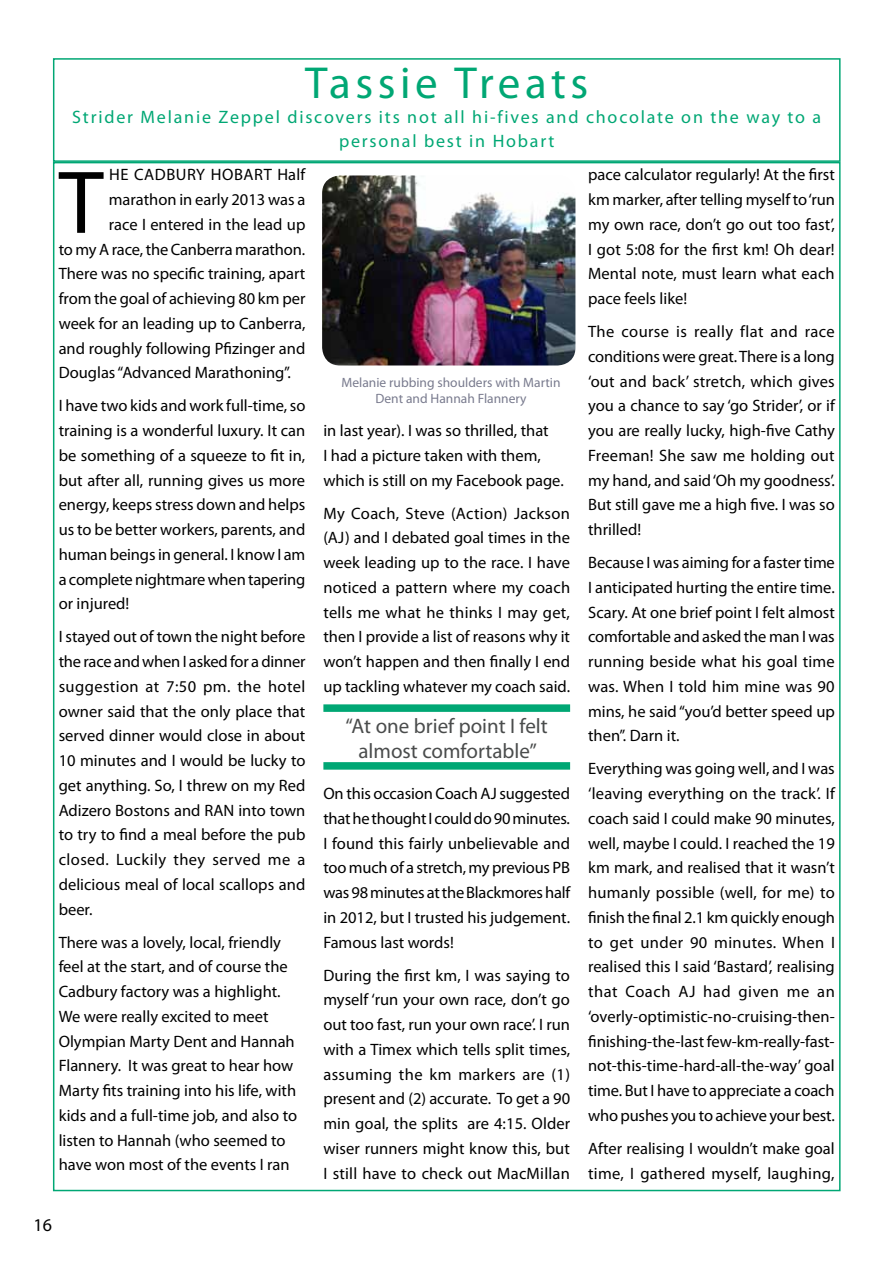
<style>
.page{position:relative;width:893px;height:1263px;background:#fff}
.page>*{position:absolute;margin:0;border:0;box-sizing:border-box;transform-origin:0 0}
.t1{font:90px "Myriad Pro";color:#000}
.t2{font:45px "Myriad Pro";letter-spacing:.1em;color:#00a774}
.t3{font:21px/24.8px "Myriad Pro";color:#4a4c4c;text-align:center}
.t4{font:18px/24.8px "Myriad Pro";letter-spacing:.1em;color:#00a774;text-align:center}
.t5{font:18px "Myriad Pro";color:#000}
.t6{font:16.5px/24.8px "Myriad Pro";color:#000;text-align:justify}
.t7{font:13.5px/16.5px "Myriad Pro";color:#797b8e;text-align:center}
</style>
<div class="page">
<div style="left:53px;top:58px;width:788px;height:104px;border:2px solid #00a774"></div>
<div style="left:323px;top:704px;width:247px;height:8px;background:#00a774"></div>
<div style="left:323px;top:762px;width:247px;height:8px;background:#00a774"></div>
<img style="left:322px;top:175px;width:253px;height:190px">
<h2 class="t2" style="left:305px;top:55px;width:284px">Tassie Treats</h2>
<p class="t4" style="left:72px;top:104px;width:750px">Strider Melanie Zeppel discovers its not all hi-fives and chocolate on the way to a personal best in Hobart</p>
<h1 class="t1" style="left:59px;top:147px;width:46px">T</h1>
<p class="t6" style="left:109px;top:162px;width:47px">he Cadbury</p>
<p class="t6" style="left:211px;top:162px;width:34px">Hobart</p>
<p class="t6" style="left:277px;top:162px;width:30px">Half</p>
<p class="t6" style="left:588px;top:162px;width:248px">pace calculator regularly! At the first km marker, after telling myself to ‘run my own race, don’t go out too fast’, I got 5:08 for the first km! Oh dear!<br>Mental note, must learn what each pace feels like!</p>
<p class="t6" style="left:588px;top:319px;width:248px">The course is really flat and race conditions were great. There is a long ‘out and back’ stretch, which gives you a chance to say ‘go Strider’, or if you are really lucky, high-five Cathy Freeman! She saw me holding out my hand, and said ‘Oh my goodness’.<br>But still gave me a high five. I was so thrilled!</p>
<p class="t6" style="left:588px;top:550px;width:248px">Because I was aiming for a faster time I anticipated hurting the entire time.<br>Scary. At one brief point I felt almost comfortable and asked the man I was running beside what his goal time was. When I told him mine was 90 mins, he said “you’d better speed up then”. Darn it.</p>
<p class="t6" style="left:588px;top:756px;width:248px">Everything was going well, and I was ‘leaving everything on the track’. If coach said I could make 90 minutes, well, maybe I could. I reached the 19 km mark, and realised that it wasn’t humanly possible (well, for me) to finish the final 2.1 km quickly enough to get under 90 minutes. When I realised this I said ‘Bastard’, realising that Coach AJ had given me an ‘overly-optimistic-no-cruising-then&shy;finishing-the-last few-km-really-fast&shy;not-this-time-hard-all-the-way’ goal time. But I have to appreciate a coach who pushes you to achieve your best.</p>
<p class="t6" style="left:588px;top:1136px;width:248px">After realising I wouldn’t make goal time, I gathered myself, laughing,</p>
<p class="t6" style="left:109px;top:187px;width:198px">marathon in early 2013 was a</p>
<p class="t6" style="left:109px;top:212px;width:198px">race I entered in the lead up</p>
<p class="t6" style="left:59px;top:236px;width:248px">to my A race, the Canberra marathon.</p>
<p class="t6" style="left:59px;top:261px;width:248px">There was no specific training, apart</p>
<p class="t6" style="left:59px;top:286px;width:248px">from the goal of achieving 80 km per</p>
<p class="t6" style="left:59px;top:311px;width:248px">week for an leading up to Canberra,</p>
<p class="t6" style="left:59px;top:335px;width:248px">and roughly following Pfizinger and</p>
<p class="t6" style="left:59px;top:360px;width:234px">Douglas “Advanced Marathoning”.</p>
<p class="t6" style="left:59px;top:393px;width:248px">I have two kids and work full-time, so training is a wonderful luxury. It can be something of a squeeze to fit in, but after all, running gives us more energy, keeps stress down and helps us to be better workers, parents, and human beings in general. I know I am a complete nightmare when tapering or injured!</p>
<p class="t6" style="left:59px;top:624px;width:248px">I stayed out of town the night before the race and when I asked for a dinner suggestion at 7:50 pm. the hotel owner said that the only place that served dinner would close in about 10 minutes and I would be lucky to get anything. So, I threw on my Red Adizero Bostons and RAN into town to try to find a meal before the pub closed. Luckily they served me a delicious meal of local scallops and beer.</p>
<p class="t6" style="left:59px;top:929px;width:240px;text-align:left">There was a lovely, local, friendly feel at the start, and of course the Cadbury factory was a highlight.<br>We were really excited to meet Olympian Marty Dent and Hannah Flannery. It was great to hear how Marty fits training into his life, with kids and a full-time job, and also to listen to Hannah (who seemed to have won most of the events I ran</p>
<p class="t7" style="left:341px;top:374px;width:221px">Melanie rubbing shoulders with Martin<br>Dent and Hannah Flannery</p>
<p class="t6" style="left:323px;top:418px;width:242px;text-align:left">in last year). I was so thrilled, that<br>I had a picture taken with them, which is still on my Facebook page.</p>
<p class="t6" style="left:323px;top:500px;width:248px">My Coach, Steve (Action) Jackson (AJ) and I debated goal times in the week leading up to the race. I have noticed a pattern where my coach tells me what he thinks I may get, then I provide a list of reasons why it won’t happen and then finally I end up tackling whatever my coach said.</p>
<p class="t3" style="left:346px;top:713px;width:204px">“At one brief point I felt almost comfortable”</p>
<p class="t6" style="left:323px;top:781px;width:248px">On this occasion Coach AJ suggested that he thought I could do 90 minutes.<br>I found this fairly unbelievable and too much of a stretch, my previous PB was 98 minutes at the Blackmores half in 2012, but I trusted his judgement.<br>Famous last words!</p>
<p class="t6" style="left:323px;top:962px;width:248px">During the first km, I was saying to myself ‘run your own race, don’t go out too fast, run your own race’. I run with a Timex which tells split times, assuming the km markers are (1) present and (2) accurate. To get a 90 min goal, the splits are 4:15. Older wiser runners might know this, but I still have to check out MacMillan</p>
<p class="t5" style="left:33px;top:1213px;width:20px">16</p>
</div>
